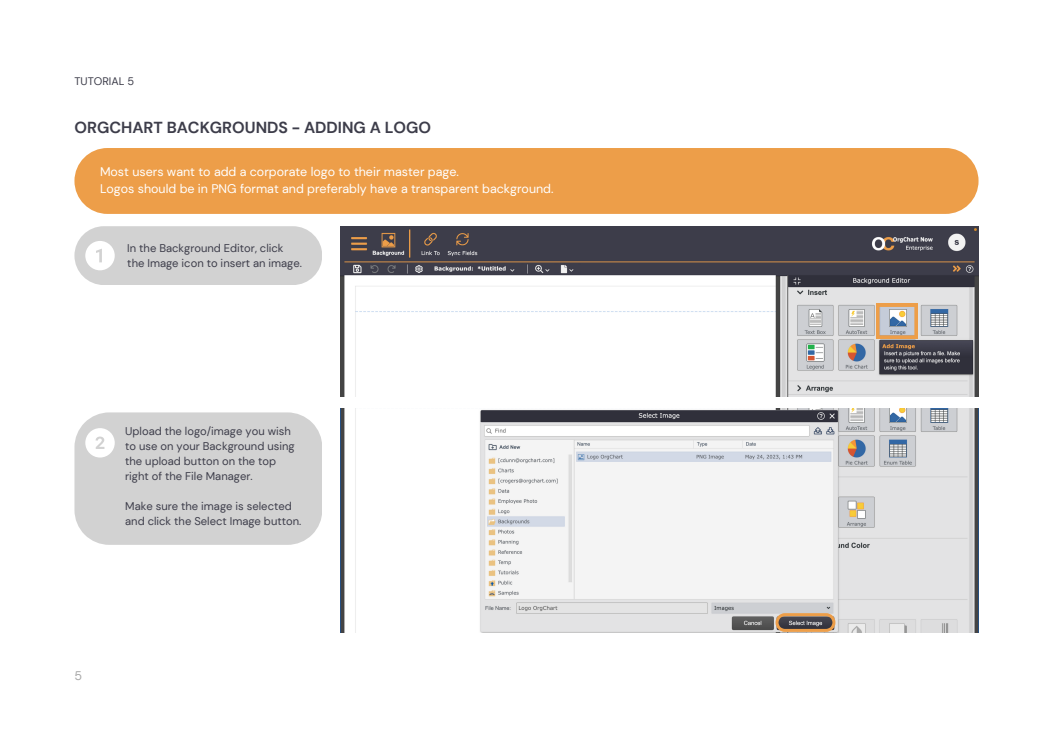
<style>
.page{position:relative;width:1053px;height:744px;background:#fff}
.page>*{position:absolute;margin:0;border:0;box-sizing:border-box;transform-origin:0 0}
.t1{font:700 15.96px "DM Sans";color:#3d3d4a}
.t2{font:12.48px/16.8px "DM Sans";color:#fff}
.t3{font:12.48px "DM Sans";color:#a6a6a6}
.t4{font:11.2px/15px "DM Sans";color:#3d3d4a}
.t5{font:10.96px "DM Sans";color:#3d3d4a}
</style>
<div class="page">
<div style="left:74px;top:148px;width:904px;height:66px;background:#ed9e49;border-radius:33px"></div>
<img style="left:341px;top:226px;width:637px;height:170px">
<div style="left:74px;top:226px;width:248px;height:59px;background:#d2d2d2;border-radius:29px"></div>
<svg style="left:85px;top:241px;width:30px;height:29px"></svg>
<svg style="left:876px;top:304px;width:41px;height:34px"></svg>
<img style="left:341px;top:409px;width:637px;height:223px">
<img style="left:576px;top:452px;width:256px;height:105px">
<div style="left:74px;top:412px;width:248px;height:133px;background:#d2d2d2"></div>
<svg style="left:85px;top:428px;width:30px;height:30px"></svg>
<svg style="left:775px;top:613px;width:60px;height:19px"></svg>
<p class="t5" style="left:74px;top:74px;width:61px">TUTORIAL 5</p>
<p class="t1" style="left:74px;top:118px;width:358px">ORGCHART BACKGROUNDS - ADDING A LOGO</p>
<h1 class="t2" style="left:100px;top:164px;width:455px">Most users want to add a corporate logo to their master page.<br>Logos should be in PNG format and preferably have a transparent background.</h1>
<h2 class="t4" style="left:127px;top:240px;width:176px">In the Background Editor, click the Image icon to insert an image.</h2>
<p class="t4" style="left:125px;top:424px;width:171px">Upload the logo/image you wish to use on your Background using the upload button on the top right of the File Manager.</p>
<p class="t4" style="left:125px;top:499px;width:177px">Make sure the image is selected and click the Select Image button.</p>
<h3 class="t3" style="left:74px;top:667px;width:9px">5</h3>
</div>
